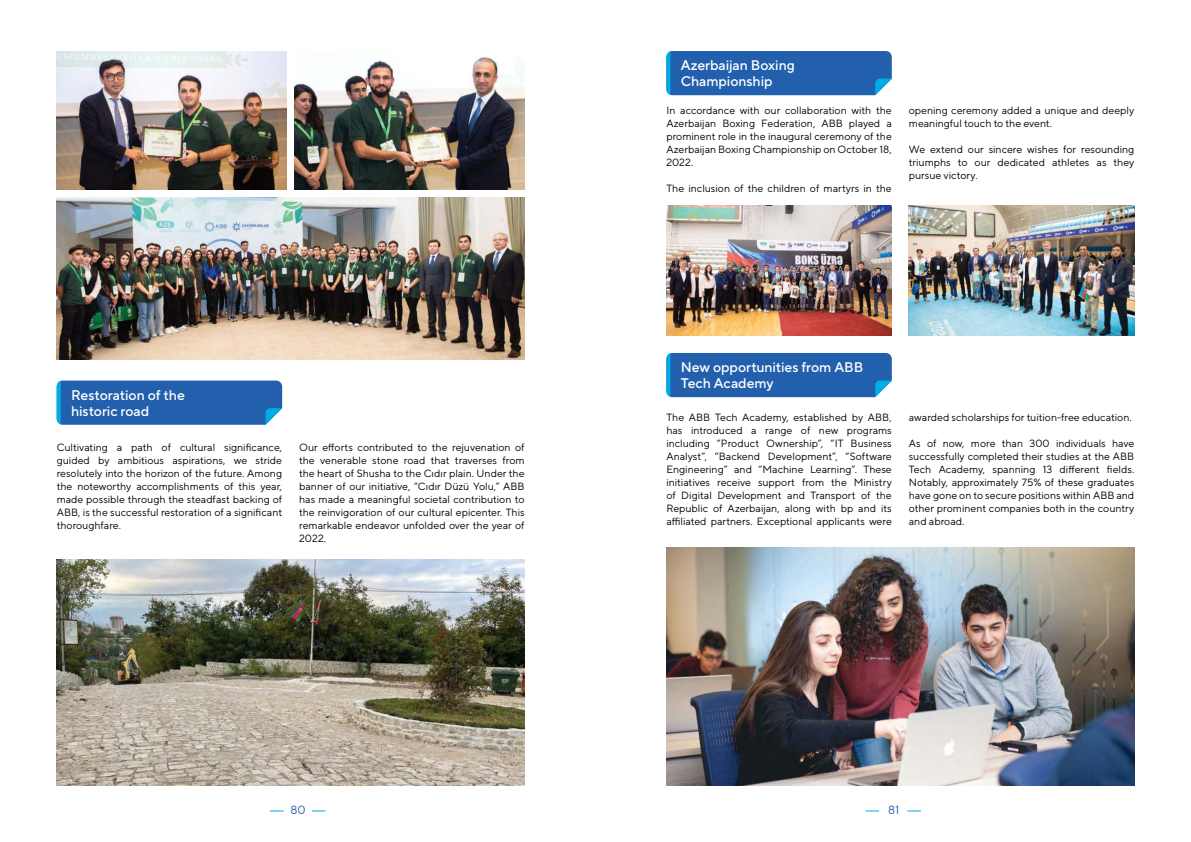
<style>
.page{position:relative;width:1191px;height:842px;background:#fff}
.page>*{position:absolute;margin:0;border:0;box-sizing:border-box;transform-origin:0 0}
.t1{font:500 14px/16px "TT Norms Pro";letter-spacing:-.005em;color:#fff}
.t2{font:12px "TT Norms Pro";color:#2260ad}
.t3{font:10.5px/13px "TT Norms Pro";color:#000;text-align:justify}
</style>
<div class="page">
<svg style="left:270px;top:810px;width:13px;height:1px"></svg>
<svg style="left:312px;top:810px;width:13px;height:1px"></svg>
<svg style="left:865px;top:810px;width:14px;height:1px"></svg>
<svg style="left:907px;top:810px;width:14px;height:1px"></svg>
<img style="left:57px;top:198px;width:467px;height:162px">
<div style="left:57px;top:381px;width:225px;height:44px;background:#2260ad"></div>
<img style="left:57px;top:560px;width:467px;height:225px">
<div style="left:666px;top:51px;width:225px;height:44px;background:#2260ad"></div>
<div style="left:666px;top:353px;width:225px;height:44px;background:#2260ad"></div>
<img style="left:666px;top:547px;width:468px;height:238px">
<img style="left:57px;top:51px;width:230px;height:139px">
<img style="left:295px;top:57px;width:229px;height:133px">
<img style="left:909px;top:206px;width:225px;height:129px">
<img style="left:666px;top:206px;width:225px;height:129px">
<h1 class="t1" style="left:71px;top:388px;width:115px">Restoration of the historic road</h1>
<p class="t3" style="left:57px;top:442px;width:227px">Cultivating a path of cultural significance, guided by ambitious aspirations, we stride resolutely into the horizon of the future. Among the noteworthy accomplishments of this year, made possible through the steadfast backing of ABB, is the successful restoration of a significant thoroughfare.</p>
<p class="t3" style="left:299px;top:442px;width:227px">Our efforts contributed to the rejuvenation of the venerable stone road that traverses from the heart of Shusha to the Cıdır plain. Under the banner of our initiative, “Cıdır Düzü Yolu,” ABB has made a meaningful societal contribution to the reinvigoration of our cultural epicenter. This remarkable endeavor unfolded over the year of 2022.</p>
<h1 class="t1" style="left:680px;top:59px;width:116px">Azerbaijan Boxing<br>Championship</h1>
<p class="t3" style="left:666px;top:105px;width:227px">In accordance with our collaboration with the Azerbaijan Boxing Federation, ABB played a prominent role in the inaugural ceremony of the Azerbaijan Boxing Championship on October 18, 2022.</p>
<p class="t3" style="left:666px;top:183px;width:227px">The inclusion of the children of martyrs in the</p>
<p class="t3" style="left:909px;top:105px;width:227px">opening ceremony added a unique and deeply meaningful touch to the event.</p>
<p class="t3" style="left:909px;top:144px;width:227px">We extend our sincere wishes for resounding triumphs to our dedicated athletes as they pursue victory.</p>
<h1 class="t1" style="left:680px;top:360px;width:184px">New opportunities from ABB<br>Tech Academy</h1>
<p class="t3" style="left:666px;top:412px;width:227px">The ABB Tech Academy, established by ABB, has introduced a range of new programs including “Product Ownership”, “IT Business Analyst”, “Backend Development”, “Software Engineering” and “Machine Learning”. These initiatives receive support from the Ministry of Digital Development and Transport of the Republic of Azerbaijan, along with bp and its affiliated partners. Exceptional applicants were</p>
<p class="t3" style="left:909px;top:412px;width:224px">awarded scholarships for tuition-free education.</p>
<p class="t3" style="left:909px;top:438px;width:227px">As of now, more than 300 individuals have successfully completed their studies at the ABB Tech Academy, spanning 13 different fields.<br>Notably, approximately 75% of these graduates have gone on to secure positions within ABB and other prominent companies both in the country and abroad.</p>
<p class="t2" style="left:290px;top:805px;width:17px">80</p>
<p class="t2" style="left:888px;top:805px;width:13px">81</p>
</div>
